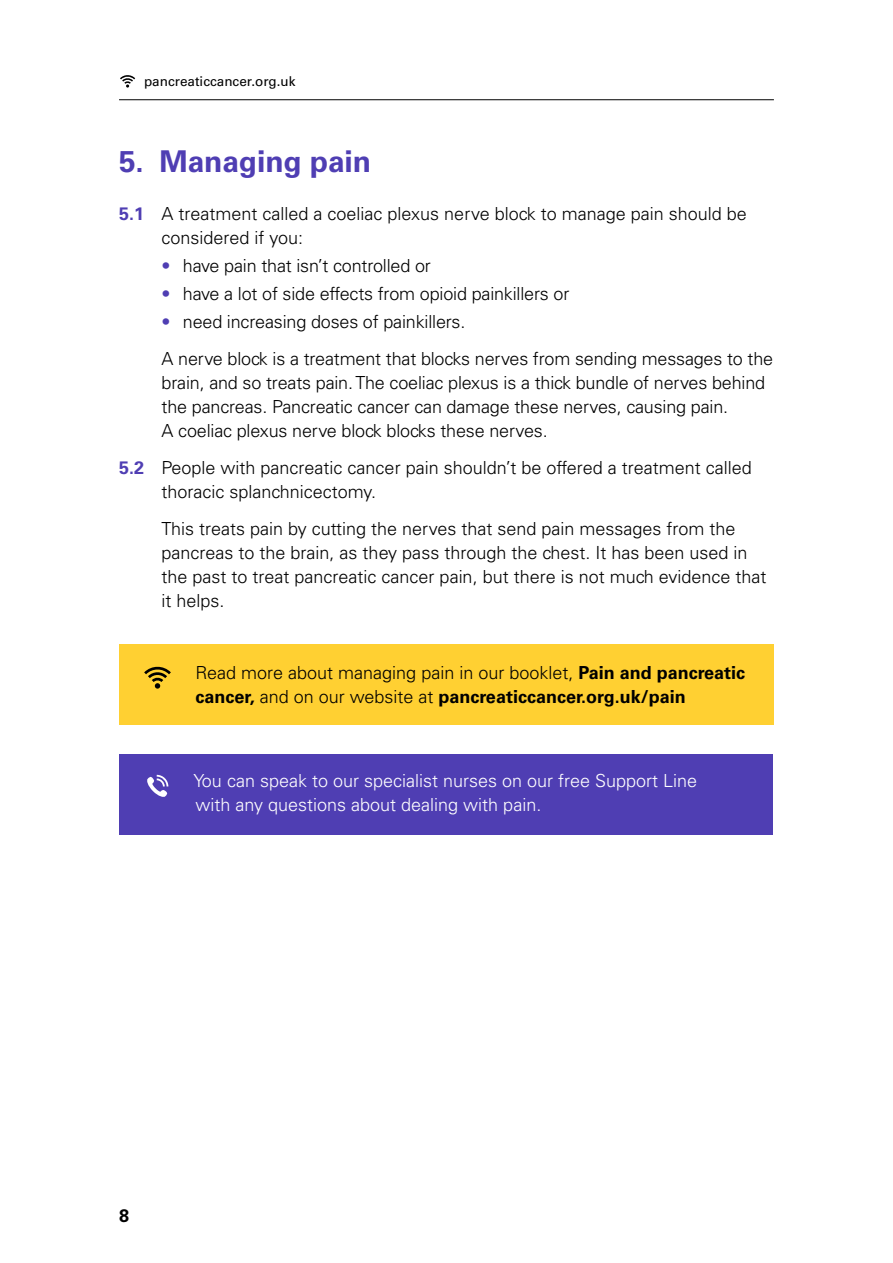
<style>
.page{position:relative;width:893px;height:1263px;background:#fff}
.page>*{position:absolute;margin:0;border:0;box-sizing:border-box;transform-origin:0 0}
.t1{font:700 30px "Univers LT Std";letter-spacing:-.005em;color:#4f3eb3}
.t2{font:300 18px/24px "Univers LT Std";color:#000}
.t3{font:300 18px/24px "Univers LT Std";color:#fff}
.t4{font:700 18px "Univers LT Std";color:#000}
.t5{font:13.5px "Univers LT Std";color:#000}
.s1{font-weight:700;color:#4f3eb3}
.s2{color:#4f3eb3}
.s3{font-weight:700}
</style>
<div class="page">
<hr style="left:119px;top:99px;width:655px;height:1px;background:#000">
<svg style="left:120px;top:75px;width:15px;height:13px"></svg>
<div style="left:119px;top:754px;width:654px;height:80px;background:#4f3eb3"></div>
<div style="left:119px;top:644px;width:655px;height:81px;background:#ffd032"></div>
<svg style="left:144px;top:666px;width:27px;height:23px"></svg>
<svg style="left:147px;top:775px;width:22px;height:22px"></svg>
<p class="t5" style="left:144px;top:73px;width:153px">pancreaticcancer.org.uk</p>
<h1 class="t1" style="left:119px;top:143px;width:254px">5. Managing pain</h1>
<p class="t2" style="left:162px;top:201px;width:587px;text-indent:-43px"><span class="s1">5.1</span> A treatment called a coeliac plexus nerve block to manage pain should be considered if you:</p>
<p class="t2" style="left:162px;top:253px;width:271px"><span class="s2">•</span> have pain that isn’t controlled or</p>
<p class="t2" style="left:162px;top:282px;width:409px"><span class="s2">•</span> have a lot of side effects from opioid painkillers or</p>
<p class="t2" style="left:162px;top:304px;width:613px;line-height:36.8px"><span class="s2">•</span> need increasing doses of painkillers.<br>A nerve block is a treatment that blocks nerves from sending messages to the</p>
<p class="t2" style="left:162px;top:371px;width:605px">brain, and so treats pain. The coeliac plexus is a thick bundle of nerves behind the pancreas. Pancreatic cancer can damage these nerves, causing pain.<br>A coeliac plexus nerve block blocks these nerves.</p>
<p class="t2" style="left:162px;top:456px;width:592px;text-indent:-43px"><span class="s1">5.2</span> People with pancreatic cancer pain shouldn’t be offered a treatment called thoracic splanchnicectomy.</p>
<p class="t2" style="left:162px;top:516px;width:606px">This treats pain by cutting the nerves that send pain messages from the pancreas to the brain, as they pass through the chest. It has been used in the past to treat pancreatic cancer pain, but there is not much evidence that it helps.</p>
<p class="t2" style="left:196px;top:661px;width:551px">Read more about managing pain in our booklet, <span class="s3">Pain and pancreatic cancer,</span> and on our website at <span class="s3">pancreaticcancer.org.uk/pain</span></p>
<p class="t3" style="left:193px;top:769px;width:505px">You can speak to our specialist nurses on our free Support Line with any questions about dealing with pain.</p>
<p class="t4" style="left:119px;top:1205px;width:12px">8</p>
</div>
